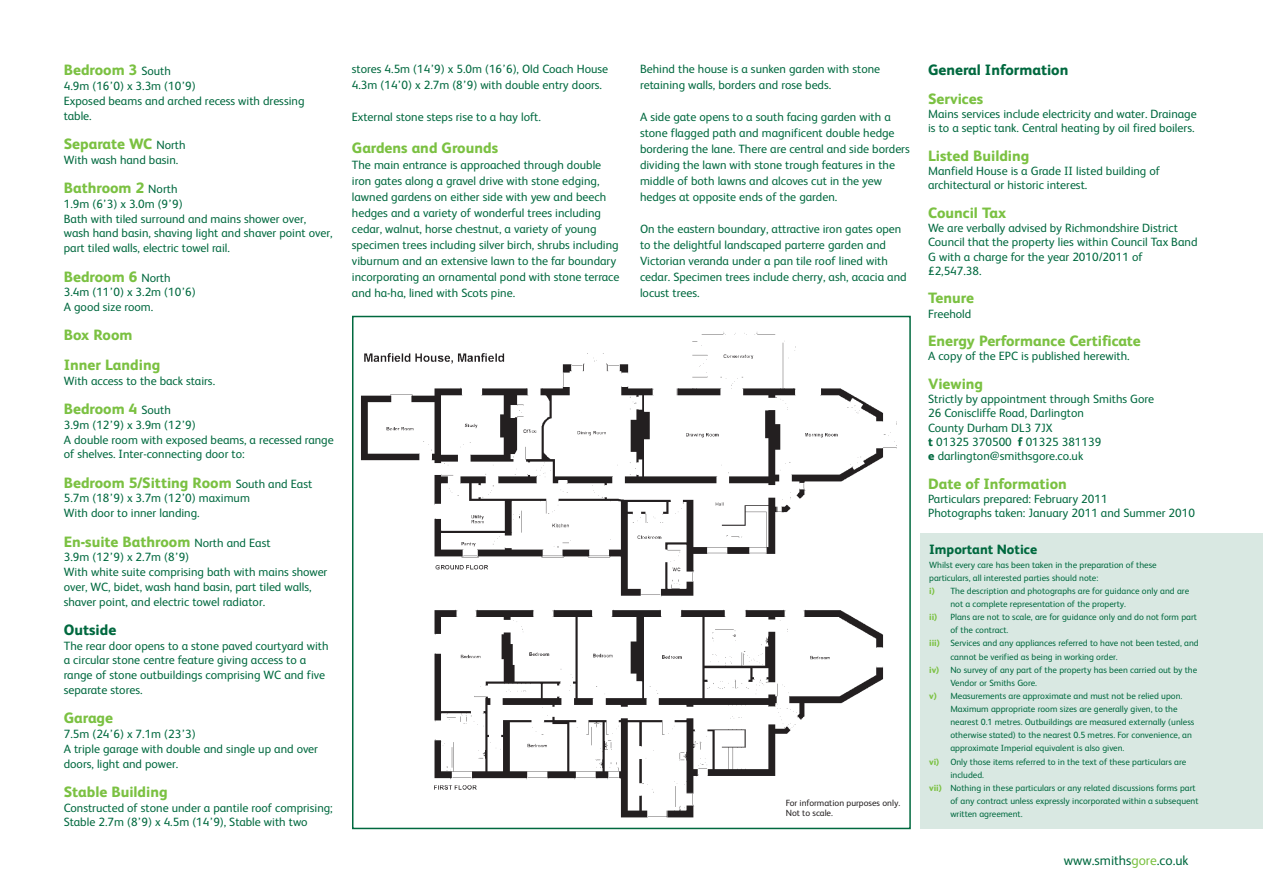
<style>
.page{position:relative;width:1263px;height:893px;background:#fff}
.page>*{position:absolute;margin:0;border:0;box-sizing:border-box;transform-origin:0 0}
.t1{font:800 15px/29.4px "FS Albert";color:#7bc142}
.t2{font:800 15px "FS Albert";color:#00693f}
.t3{font:13.5px "FS Albert";color:#00693f}
.t4{font:800 13.5px "FS Albert";color:#00693f}
.t5{font:12px/15.9px "FS Albert";color:#00693f}
.t6{font:9px "FS Albert";color:#00693f}
.t7{font:9px/10.8px "FS Albert";color:#231f20}
.s1{font-weight:400;font-size:12px;color:#00693f}
.s2{font-weight:800}
.s3{font-weight:800;color:#7bc142}
.s4{color:#7bc142}
</style>
<div class="page">
<img style="left:361px;top:331px;width:536px;height:487px">
<div style="left:352px;top:316px;width:559px;height:513px;border:2px solid #00693f"></div>
<div style="left:921px;top:533px;width:342px;height:296px;background:#d9e8e2"></div>
<p class="t1" style="left:64px;top:57px;width:109px">Bedroom 3 <span class="s1">South</span></p>
<p class="t5" style="left:64px;top:80px;width:242px;line-height:14.7px">4.9m (16’0) x 3.3m (10’9)<br>Exposed beams and arched recess with dressing table.</p>
<p class="t1" style="left:64px;top:130px;width:123px">Separate WC <span class="s1">North</span></p>
<p class="t5" style="left:64px;top:153px;width:116px">With wash hand basin.</p>
<p class="t1" style="left:64px;top:175px;width:115px">Bathroom 2 <span class="s1">North</span></p>
<p class="t5" style="left:64px;top:198px;width:270px;line-height:14.7px">1.9m (6’3) x 3.0m (9’9)<br>Bath with tiled surround and mains shower over, wash hand basin, shaving light and shaver point over, part tiled walls, electric towel rail.</p>
<p class="t1" style="left:64px;top:263px;width:108px">Bedroom 6 <span class="s1">North</span></p>
<p class="t5" style="left:64px;top:286px;width:133px;line-height:14.7px">3.4m (11’0) x 3.2m (10’6)<br>A good size room.</p>
<p class="t1" style="left:64px;top:322px;width:98px">Box Room<br>Inner Landing</p>
<p class="t5" style="left:64px;top:374px;width:153px">With access to the back stairs.</p>
<p class="t1" style="left:64px;top:395px;width:109px">Bedroom 4 <span class="s1">South</span></p>
<p class="t5" style="left:64px;top:419px;width:271px;line-height:14.7px">3.9m (12’9) x 3.9m (12’9)<br>A double room with exposed beams, a recessed range of shelves. Inter-connecting door to:</p>
<p class="t1" style="left:64px;top:469px;width:250px">Bedroom 5/Sitting Room <span class="s1">South and East</span></p>
<p class="t5" style="left:64px;top:492px;width:188px;line-height:14.7px">5.7m (18’9) x 3.7m (12’0) maximum<br>With door to inner landing.</p>
<p class="t1" style="left:64px;top:528px;width:208px">En-suite Bathroom <span class="s1">North and East</span></p>
<p class="t5" style="left:64px;top:551px;width:265px;line-height:14.7px">3.9m (12’9) x 2.7m (8’9)<br>With white suite comprising bath with mains shower over, WC, bidet, wash hand basin, part tiled walls, shaver point, and electric towel radiator.</p>
<p class="t2" style="left:64px;top:624px;width:54px">Outside</p>
<p class="t5" style="left:64px;top:639px;width:266px;line-height:14.7px">The rear door opens to a stone paved courtyard with a circular stone centre feature giving access to a range of stone outbuildings comprising WC and five separate stores.</p>
<p class="t1" style="left:64px;top:705px;width:51px">Garage</p>
<p class="t5" style="left:64px;top:728px;width:256px;line-height:14.7px">7.5m (24’6) x 7.1m (23’3)<br>A triple garage with double and single up and over doors, light and power.</p>
<p class="t1" style="left:64px;top:778px;width:105px">Stable Building</p>
<p class="t5" style="left:64px;top:801px;width:271px;line-height:14.7px">Constructed of stone under a pantile roof comprising;<br>Stable 2.7m (8’9) x 4.5m (14’9), Stable with two</p>
<p class="t5" style="left:352px;top:62px;width:258px">stores 4.5m (14’9) x 5.0m (16’6), Old Coach House<br>4.3m (14’0) x 2.7m (8’9) with double entry doors.</p>
<p class="t5" style="left:352px;top:110px;width:191px">External stone steps rise to a hay loft.</p>
<p class="t1" style="left:352px;top:134px;width:148px">Gardens and Grounds</p>
<p class="t5" style="left:352px;top:158px;width:269px">The main entrance is approached through double iron gates along a gravel drive with stone edging, lawned gardens on either side with yew and beech hedges and a variety of wonderful trees including cedar, walnut, horse chestnut, a variety of young specimen trees including silver birch, shrubs including viburnum and an extensive lawn to the far boundary incorporating an ornamental pond with stone terrace and ha-ha, lined with Scots pine.</p>
<p class="t5" style="left:640px;top:62px;width:242px">Behind the house is a sunken garden with stone retaining walls, borders and rose beds.</p>
<p class="t5" style="left:640px;top:110px;width:271px">A side gate opens to a south facing garden with a stone flagged path and magnificent double hedge bordering the lane. There are central and side borders dividing the lawn with stone trough features in the middle of both lawns and alcoves cut in the yew hedges at opposite ends of the garden.</p>
<p class="t5" style="left:640px;top:222px;width:268px">On the eastern boundary, attractive iron gates open to the delightful landscaped parterre garden and Victorian veranda under a pan tile roof lined with cedar. Specimen trees include cherry, ash, acacia and locust trees.</p>
<p class="t7" style="left:786px;top:798px;width:116px">For information purposes only.<br>Not to scale.</p>
<p class="t2" style="left:928px;top:64px;width:142px">General Information</p>
<p class="t1" style="left:928px;top:85px;width:57px">Services</p>
<p class="t5" style="left:928px;top:108px;width:270px;line-height:14.2px">Mains services include electricity and water. Drainage is to a septic tank. Central heating by oil fired boilers.</p>
<p class="t1" style="left:928px;top:142px;width:103px">Listed Building</p>
<p class="t5" style="left:928px;top:165px;width:234px;line-height:14.2px">Manfield House is a Grade II listed building of architectural or historic interest.</p>
<p class="t1" style="left:928px;top:199px;width:80px">Council Tax</p>
<p class="t5" style="left:928px;top:222px;width:271px;line-height:14.2px">We are verbally advised by Richmondshire District Council that the property lies within Council Tax Band G with a charge for the year 2010/2011 of £2,547.38.</p>
<p class="t1" style="left:928px;top:285px;width:47px">Tenure</p>
<p class="t5" style="left:928px;top:307px;width:45px">Freehold</p>
<p class="t1" style="left:928px;top:328px;width:214px">Energy Performance Certificate</p>
<p class="t5" style="left:928px;top:350px;width:203px">A copy of the EPC is published herewith.</p>
<p class="t1" style="left:928px;top:370px;width:57px">Viewing</p>
<p class="t5" style="left:928px;top:393px;width:228px;line-height:14.2px">Strictly by appointment through Smiths Gore<br>26 Coniscliffe Road, Darlington<br>County Durham DL3 7JX<br><span class="s2">t</span> 01325 370500 <span class="s2">f</span> 01325 381139<br><span class="s2">e</span> darlington@smithsgore.co.uk</p>
<p class="t1" style="left:928px;top:470px;width:140px">Date of Information</p>
<p class="t5" style="left:928px;top:493px;width:268px;line-height:14.2px">Particulars prepared: February 2011<br>Photographs taken: January 2011 and Summer 2010</p>
<p class="t4" style="left:929px;top:544px;width:109px">Important Notice</p>
<p class="t6" style="left:929px;top:561px;width:229px">Whilst every care has been taken in the preparation of these</p>
<p class="t6" style="left:929px;top:575px;width:171px">particulars, all interested parties should note:</p>
<p class="t6" style="left:929px;top:588px;width:262px"><span class="s3">i)</span> The description and photographs are for guidance only and are</p>
<p class="t6" style="left:950px;top:601px;width:177px">not a complete representation of the property.</p>
<p class="t6" style="left:929px;top:614px;width:269px"><span class="s3">ii)</span> Plans are not to scale, are for guidance only and do not form part</p>
<p class="t6" style="left:950px;top:627px;width:60px">of the contract.</p>
<p class="t6" style="left:929px;top:640px;width:271px"><span class="s3">iii)</span> Services and any appliances referred to have not been tested, and</p>
<p class="t6" style="left:950px;top:653px;width:169px">cannot be verified as being in working order.</p>
<p class="t6" style="left:929px;top:666px;width:269px"><span class="s3">iv)</span> No survey of any part of the property has been carried out by the</p>
<p class="t6" style="left:950px;top:680px;width:88px">Vendor or Smiths Gore.</p>
<p class="t6" style="left:929px;top:693px;width:255px"><span class="s3">v)</span> Measurements are approximate and must not be relied upon.</p>
<p class="t6" style="left:950px;top:706px;width:229px">Maximum appropriate room sizes are generally given, to the</p>
<p class="t6" style="left:950px;top:719px;width:245px">nearest 0.1 metres. Outbuildings are measured externally (unless</p>
<p class="t6" style="left:950px;top:732px;width:243px">otherwise stated) to the nearest 0.5 metres. For convenience, an</p>
<p class="t6" style="left:950px;top:745px;width:176px">approximate Imperial equivalent is also given.</p>
<p class="t6" style="left:929px;top:758px;width:259px"><span class="s3">vi)</span> Only those items referred to in the text of these particulars are</p>
<p class="t6" style="left:950px;top:771px;width:35px">included.</p>
<p class="t6" style="left:929px;top:785px;width:268px"><span class="s3">vii)</span> Nothing in these particulars or any related discussions forms part</p>
<p class="t6" style="left:950px;top:798px;width:250px">of any contract unless expressly incorporated within a subsequent</p>
<p class="t6" style="left:950px;top:811px;width:74px">written agreement.</p>
<p class="t3" style="left:1064px;top:856px;width:126px">www.smiths<span class="s4">gore</span>.co.uk</p>
</div>
